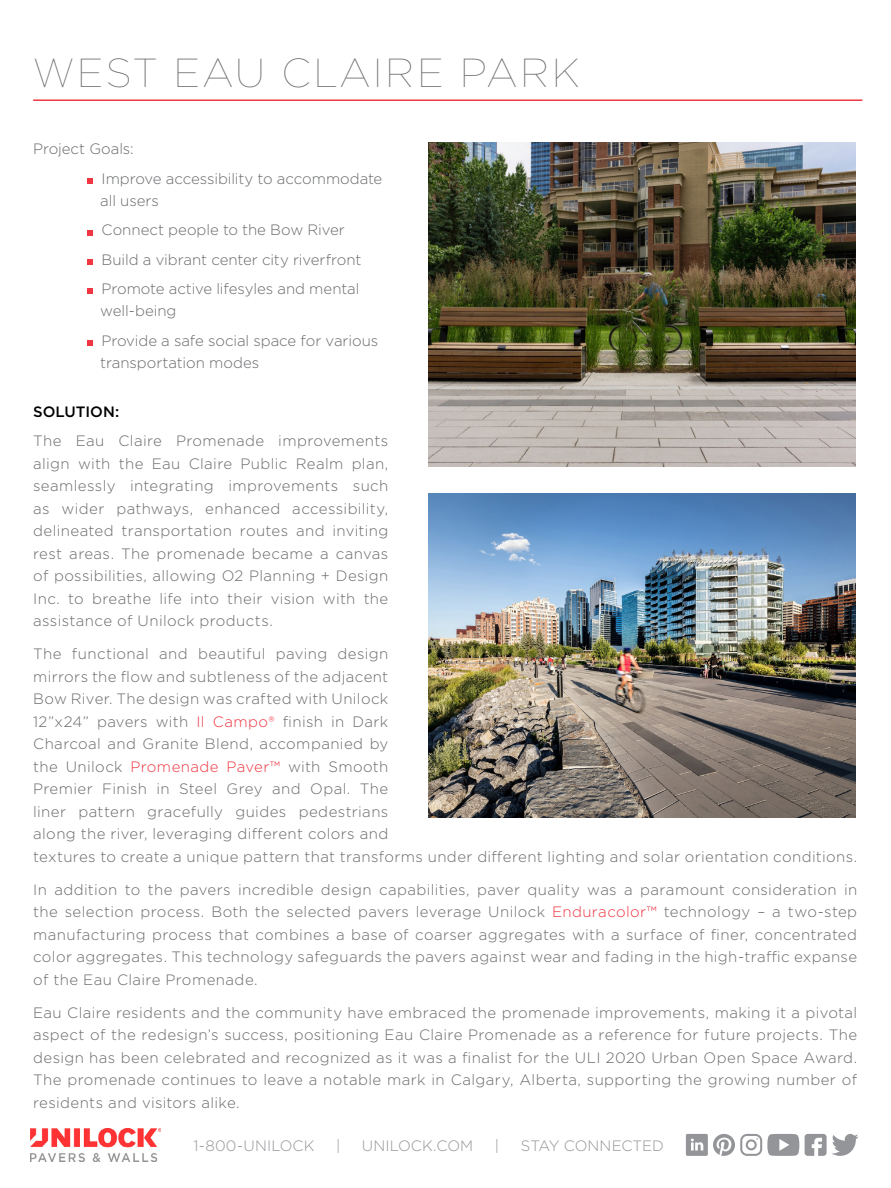
<style>
.page{position:relative;width:891px;height:1188px;background:#fff}
.page>*{position:absolute;margin:0;border:0;box-sizing:border-box;transform-origin:0 0}
.t1{font:100 40.5px "Gotham";letter-spacing:.06em;color:#6d6e71}
.t2{font:300 15px/22.5px "Gotham";letter-spacing:.02em;color:#696a6d;text-align:justify}
.t3{font:300 15px/29.2px "Gotham";letter-spacing:-.005em;color:#696a6d}
.t4{font:300 15px/29.2px "Gotham";letter-spacing:-.01em;color:#696a6d}
.t5{font:300 15px "Gotham";letter-spacing:.005em;color:#939598}
.t6{font:300 15px "Gotham";color:#696a6d}
.t7{font:500 15px "Gotham";color:#000}
.s1{color:#ef3742}
</style>
<div class="page">
<svg style="left:87px;top:178px;width:6px;height:6px"></svg>
<svg style="left:87px;top:230px;width:6px;height:5px"></svg>
<svg style="left:87px;top:259px;width:6px;height:6px"></svg>
<svg style="left:87px;top:288px;width:6px;height:6px"></svg>
<svg style="left:87px;top:340px;width:6px;height:6px"></svg>
<img style="left:429px;top:493px;width:427px;height:324px">
<img style="left:429px;top:142px;width:427px;height:324px">
<hr style="left:33px;top:99px;width:829px;height:2px;background:#ef3742">
<img style="left:31px;top:1129px;width:129px;height:32px">
<svg style="left:686px;top:1134px;width:113px;height:22px"></svg>
<svg style="left:805px;top:1134px;width:54px;height:22px"></svg>
<h1 class="t1" style="left:33px;top:48px;width:549px">WEST EAU CLAIRE PARK</h1>
<p class="t3" style="left:102px;top:134px;width:282px;text-indent:-68px">Project Goals:<br>Improve accessibility to accommodate</p>
<p class="t3" style="left:100px;top:186px;width:263px">all users<br>Connect people to the Bow River<br>Build a vibrant center city riverfront<br>Promote active lifesyles and mental</p>
<p class="t4" style="left:100px;top:296px;width:280px">well-being<br>Provide a safe social space for various</p>
<p class="t6" style="left:100px;top:353px;width:160px">transportation modes</p>
<p class="t7" style="left:33px;top:402px;width:88px">SOLUTION:</p>
<p class="t2" style="left:33px;top:429px;width:357px">The Eau Claire Promenade improvements align with the Eau Claire Public Realm plan, seamlessly integrating improvements such as wider pathways, enhanced accessibility, delineated transportation routes and inviting rest areas. The promenade became a canvas of possibilities, allowing O2 Planning + Design Inc. to breathe life into their vision with the assistance of Unilock products.</p>
<p class="t2" style="left:33px;top:642px;width:826px;text-align:left">The functional and beautiful paving design<br>mirrors the flow and subtleness of the adjacent<br>Bow River. The design was crafted with Unilock<br>12”x24” pavers with <span class="s1">Il Campo®</span> finish in Dark<br>Charcoal and Granite Blend, accompanied by<br>the Unilock <span class="s1">Promenade Paver™</span> with Smooth<br>Premier Finish in Steel Grey and Opal. The<br>liner pattern gracefully guides pedestrians<br>along the river, leveraging different colors and<br>textures to create a unique pattern that transforms under different lighting and solar orientation conditions.</p>
<p class="t2" style="left:33px;top:878px;width:826px">In addition to the pavers incredible design capabilities, paver quality was a paramount consideration in the selection process. Both the selected pavers leverage Unilock <span class="s1">Enduracolor™</span> technology – a two-step manufacturing process that combines a base of coarser aggregates with a surface of finer, concentrated color aggregates. This technology safeguards the pavers against wear and fading in the high-traffic expanse of the Eau Claire Promenade.</p>
<p class="t2" style="left:33px;top:1001px;width:826px">Eau Claire residents and the community have embraced the promenade improvements, making it a pivotal aspect of the redesign’s success, positioning Eau Claire Promenade as a reference for future projects. The design has been celebrated and recognized as it was a finalist for the ULI 2020 Urban Open Space Award.<br>The promenade continues to leave a notable mark in Calgary, Alberta, supporting the growing number of residents and visitors alike.</p>
<p class="t5" style="left:194px;top:1136px;width:122px">1-800-UNILOCK</p>
<p class="t5" style="left:336px;top:1136px;width:6px">|</p>
<p class="t5" style="left:362px;top:1136px;width:113px">UNILOCK.COM</p>
<p class="t5" style="left:495px;top:1136px;width:6px">|</p>
<p class="t5" style="left:521px;top:1136px;width:145px">STAY CONNECTED</p>
</div>
